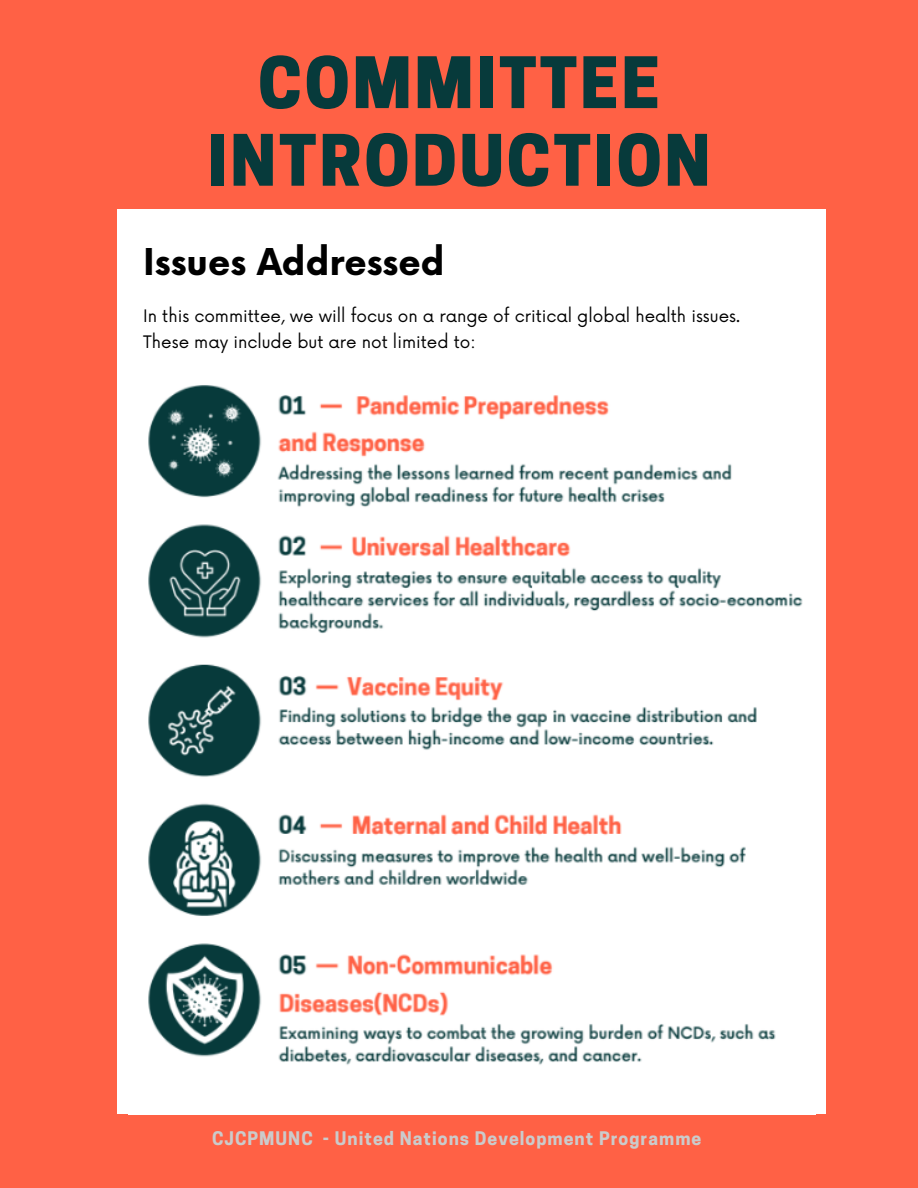
<style>
.page{position:relative;width:918px;height:1188px;background:#ff6145}
.page>*{position:absolute;margin:0;border:0;box-sizing:border-box;transform-origin:0 0}
.t1{font:800 66.45px/77.7px "Cooper Hewitt";letter-spacing:.04em;color:#073a3b;text-align:center}
.t2{font:700 36px "Now";color:#000}
.t3{font:700 17.55px "Cooper Hewitt";letter-spacing:.06em;color:#cbcbcb}
.t4{font:16.8px "Now";color:#000}
</style>
<div class="page">
<div style="left:118px;top:209px;width:708px;height:905px;background:#fff"></div>
<img style="left:148px;top:385px;width:655px;height:680px">
<p class="t1" style="left:208px;top:53px;width:504px">COMMITTEE<br>INTRODUCTION</p>
<p class="t2" style="left:143px;top:243px;width:303px">Issues Addressed</p>
<p class="t4" style="left:143px;top:307px;width:598px">In this committee, we will focus on a range of critical global health issues.</p>
<p class="t4" style="left:143px;top:332px;width:334px">These may include but are not limited to:</p>
<p class="t3" style="left:212px;top:1132px;width:491px">CJCPMUNC - United Nations Development Programme</p>
</div>
